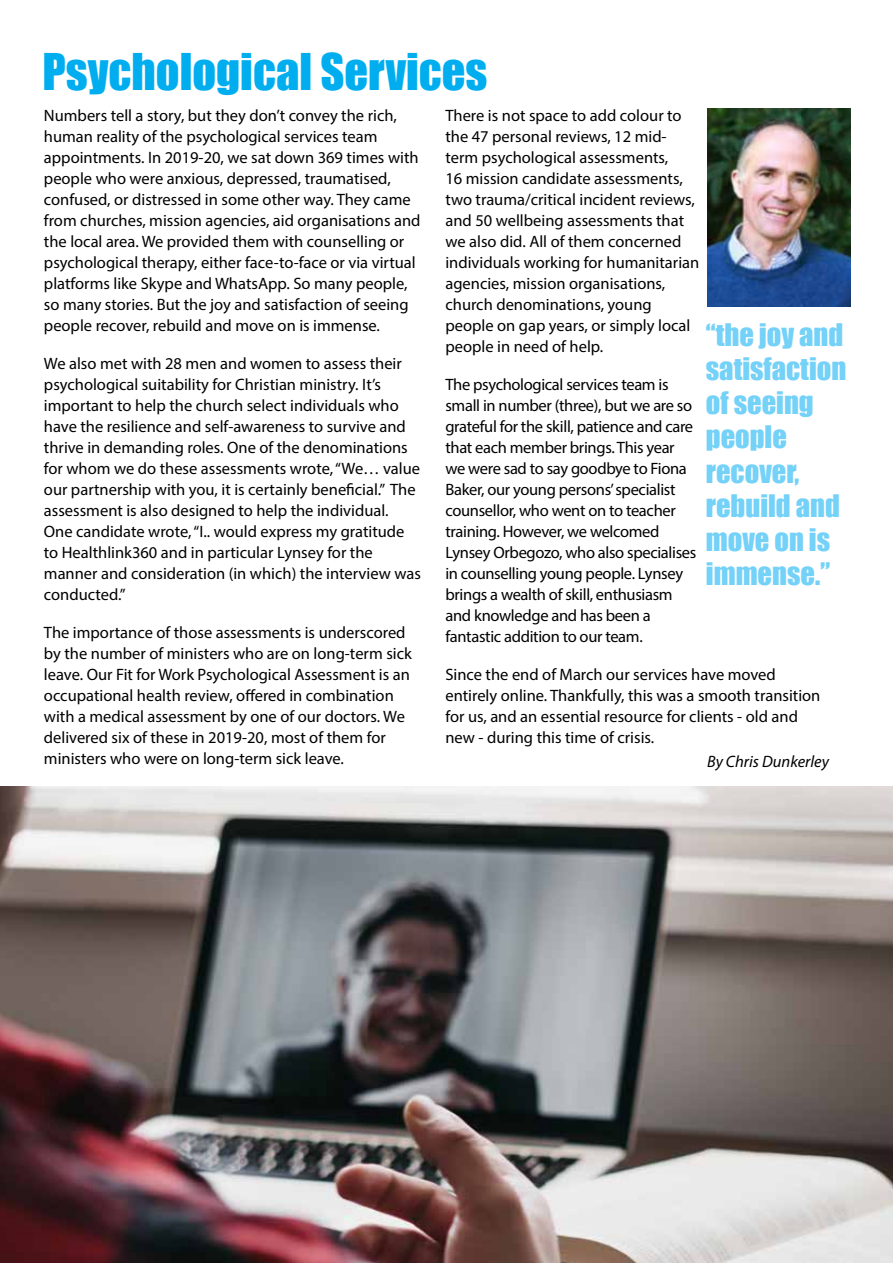
<style>
.page{position:relative;width:893px;height:1263px;background:#fff}
.page>*{position:absolute;margin:0;border:0;box-sizing:border-box;transform-origin:0 0}
.t1{font:46.5px "Impact";color:#00aeef}
.t2{font:28.5px/34.2px "Impact";color:#74d1f7}
.t3{font:16.5px/21px "Myriad Pro";color:#000}
.t4{font:16.5px/21px "Myriad Pro";letter-spacing:-.02em;color:#000}
.t5{font:italic 16.5px "Myriad Pro";color:#000}
</style>
<div class="page">
<img style="left:708px;top:108px;width:143px;height:198px">
<img style="left:0;top:786px;width:893px;height:477px">
<h1 class="t1" style="left:42px;top:35px;width:446px">Psychological Services</h1>
<p class="t3" style="left:44px;top:105px;width:378px">Numbers tell a story, but they don’t convey the rich, human reality of the psychological services team appointments. In 2019-20, we sat down 369 times with people who were anxious, depressed, traumatised, confused, or distressed in some other way. They came from churches, mission agencies, aid organisations and the local area. We provided them with counselling or psychological therapy, either face-to-face or via virtual platforms like Skype and WhatsApp. So many people, so many stories. But the joy and satisfaction of seeing people recover, rebuild and move on is immense.</p>
<p class="t3" style="left:44px;top:353px;width:378px">We also met with 28 men and women to assess their psychological suitability for Christian ministry. It’s important to help the church select individuals who have the resilience and self-awareness to survive and thrive in demanding roles. One of the denominations for whom we do these assessments wrote, “We… value our partnership with you, it is certainly beneficial.” The assessment is also designed to help the individual.<br>One candidate wrote, “I.. would express my gratitude to Healthlink360 and in particular Lynsey for the manner and consideration (in which) the interview was conducted.”</p>
<p class="t3" style="left:44px;top:622px;width:369px">The importance of those assessments is underscored by the number of ministers who are on long-term sick leave. Our Fit for Work Psychological Assessment is an occupational health review, offered in combination with a medical assessment by one of our doctors. We delivered six of these in 2019-20, most of them for ministers who were on long-term sick leave.</p>
<p class="t3" style="left:445px;top:105px;width:255px">There is not space to add colour to the 47 personal reviews, 12 mid&shy;term psychological assessments,<br>16 mission candidate assessments, two trauma/critical incident reviews, and 50 wellbeing assessments that we also did. All of them concerned individuals working for humanitarian agencies, mission organisations, church denominations, young people on gap years, or simply local people in need of help.</p>
<p class="t4" style="left:445px;top:374px;width:252px">The psychological services team is small in number (three), but we are so grateful for the skill, patience and care that each member brings. This year we were sad to say goodbye to Fiona Baker, our young persons’ specialist counsellor, who went on to teacher training. However, we welcomed Lynsey Orbegozo, who also specialises in counselling young people. Lynsey brings a wealth of skill, enthusiasm and knowledge and has been a fantastic addition to our team.</p>
<p class="t3" style="left:445px;top:664px;width:376px">Since the end of March our services have moved entirely online. Thankfully, this was a smooth transition for us, and an essential resource for clients - old and new - during this time of crisis.</p>
<p class="t5" style="left:707px;top:751px;width:123px">By Chris Dunkerley</p>
<h2 class="t2" style="left:706px;top:317px;width:142px">“the joy and satisfaction of seeing people recover, rebuild and move on is immense.”</h2>
</div>
